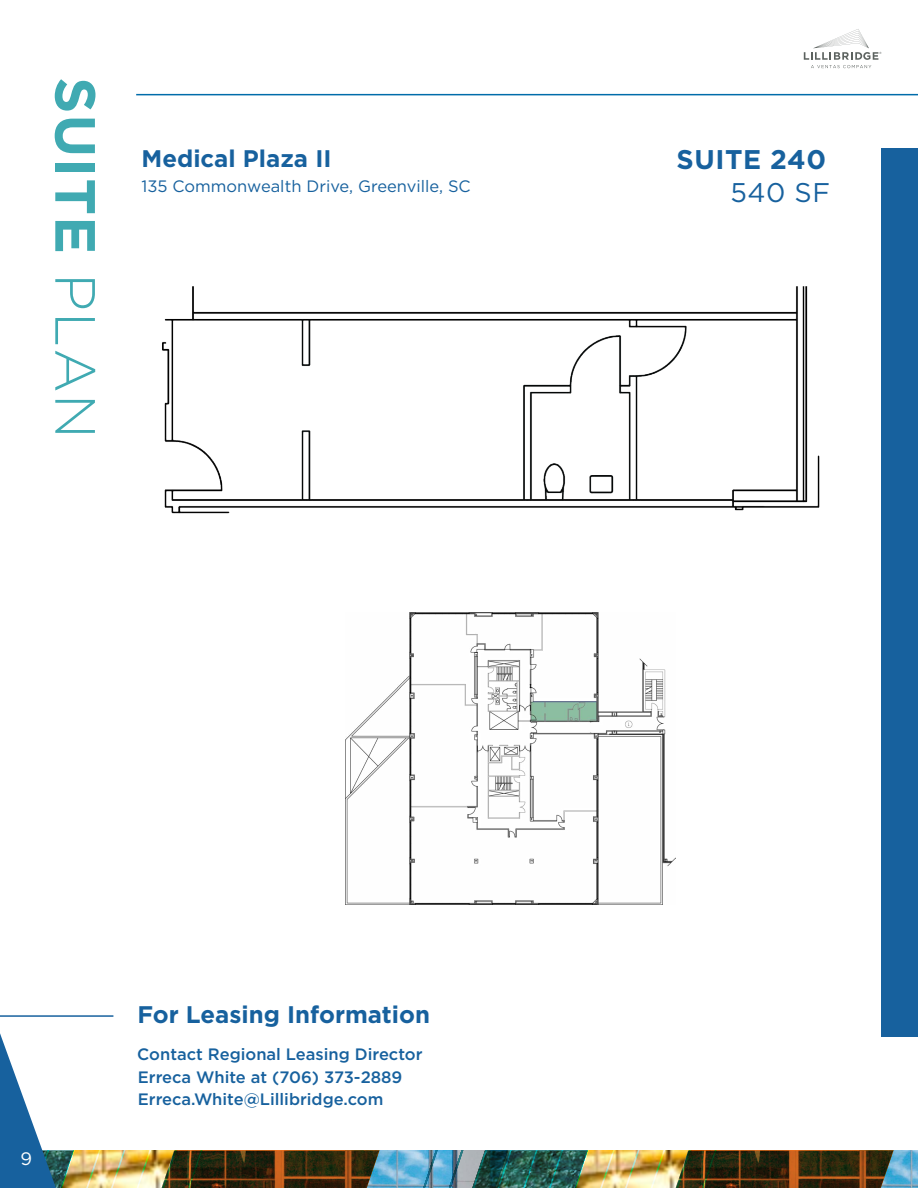
<style>
.page{position:relative;width:918px;height:1188px;background:#fff}
.page>*{position:absolute;margin:0;border:0;box-sizing:border-box;transform-origin:0 0}
.t1{font:700 56.55px "Gotham";letter-spacing:.02em;color:#40aab2}
.t2{font:700 27px "Gotham";letter-spacing:.02em;color:#17619e}
.t3{font:27px "Gotham";color:#17619e}
.t4{font:700 24px "Gotham";color:#17619e}
.t5{font:18px "Gotham";color:#fff}
.t6{font:500 16.5px/22.5px "Gotham";color:#17619e}
.t7{font:16.5px "Gotham";color:#17619e}
.s1{font-weight:300}
</style>
<div class="page">
<svg style="left:0;top:1033px;width:917px;height:155px"></svg>
<div style="left:881px;top:148px;width:37px;height:888px;background:#17619e"></div>
<svg style="left:804px;top:29px;width:77px;height:39px"></svg>
<hr style="left:136px;top:94px;width:782px;height:1px;background:#006caa">
<hr style="left:0;top:1015px;width:113px;height:2px;background:#17619e">
<img style="left:346px;top:612px;width:329px;height:293px">
<img style="left:162px;top:286px;width:658px;height:228px">
<h1 class="t1" style="left:113px;top:77px;width:363px;rotate:90deg">SUITE <span class="s1">PLAN</span></h1>
<h3 class="t4" style="left:142px;top:142px;width:191px">Medical Plaza II</h3>
<p class="t7" style="left:142px;top:176px;width:331px">135 Commonwealth Drive, Greenville, SC</p>
<h2 class="t2" style="left:677px;top:142px;width:151px">SUITE 240</h2>
<h2 class="t3" style="left:730px;top:175px;width:101px">540 SF</h2>
<p class="t5" style="left:20px;top:1147px;width:13px">9</p>
<h3 class="t4" style="left:137px;top:999px;width:294px">For Leasing Information</h3>
<p class="t6" style="left:137px;top:1043px;width:287px">Contact Regional Leasing Director<br>Erreca White at (706) 373-2889<br>Erreca.White@Lillibridge.com</p>
</div>
